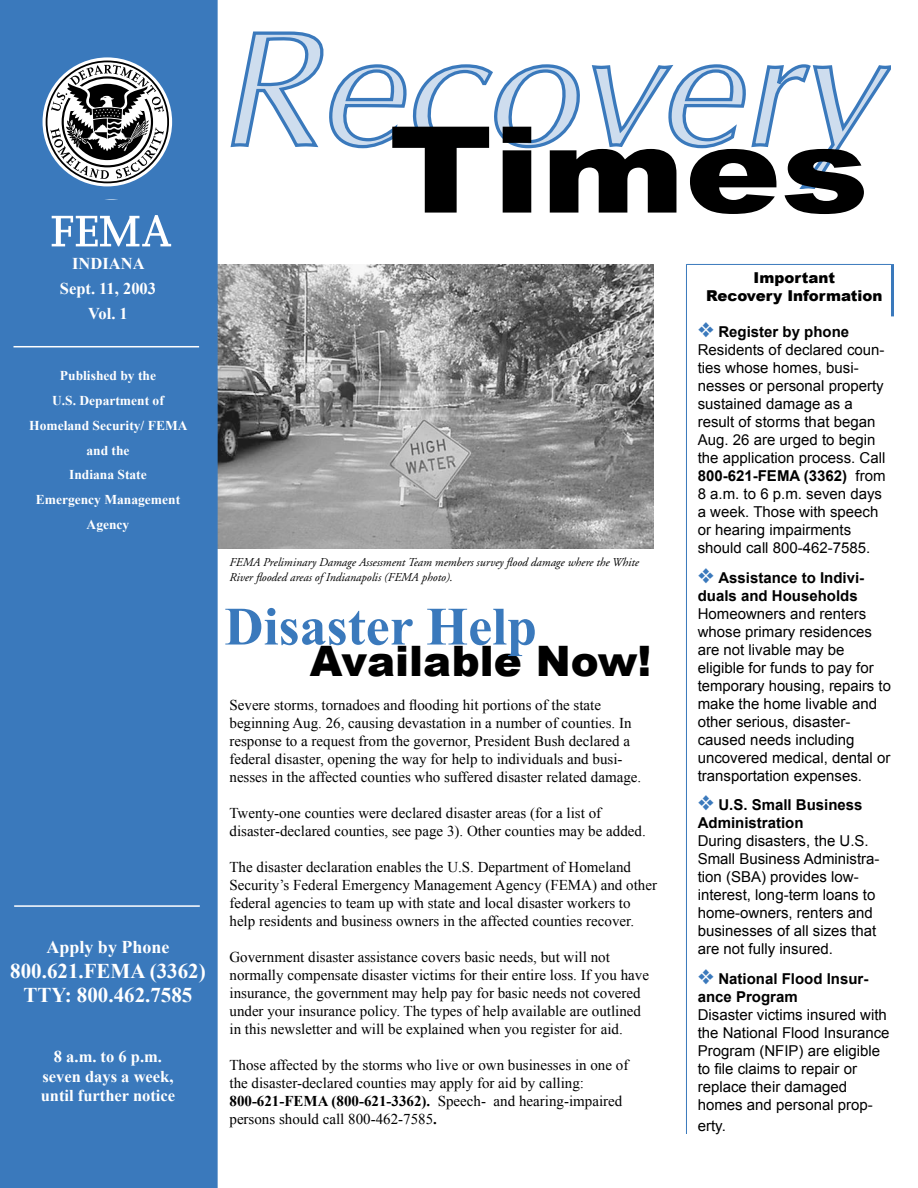
<style>
.page{position:relative;width:918px;height:1188px;background:#fff}
.page>*{position:absolute;margin:0;border:0;box-sizing:border-box;transform-origin:0 0}
.t1{font:900 120px "Arial";color:#000;scale:1.2 1}
.ColorHeadT36Left{font:700 54px "Times New Roman";color:#3a79bc}
.HeadA28Left{font:900 42px "Arial";color:#000}
.t2{font:700 21px "Times New Roman";color:#fff}
.t3{font:700 18px "Times New Roman";color:#fff}
.t4{font:700 16.5px "Times New Roman";color:#fff}
.ParaT10Left{font:15px/18px "Times New Roman";color:#000}
.ParaBul{font:15px/18px "Arial";color:#000}
.ParaT10Left-2{font:700 15px "Times New Roman";color:#000}
.HeadAB10Center{font:900 15px "Arial";color:#000}
.t5{font:700 13.5px "Times New Roman";color:#fff}
.t6{font:italic 12px/14.4px "Adobe Garamond";color:#000}
.s1{font-weight:400}
.s2{font-weight:700}
</style>
<div class="page">
<img style="left:218px;top:265px;width:435px;height:283px">
<div style="left:0;top:0;width:218px;height:1188px;background:#3a79bc"></div>
<hr style="left:687px;top:264px;width:204px;height:1px;background:#3a79bc">
<hr style="left:686px;top:264px;width:1px;height:870px;background:#3a79bc">
<hr style="left:891px;top:264px;width:3px;height:52px;background:#3a79bc">
<hr style="left:14px;top:346px;width:185px;height:1px;background:#fff">
<hr style="left:14px;top:905px;width:186px;height:2px;background:#fff">
<svg style="left:231px;top:32px;width:349px;height:117px"></svg>
<svg style="left:591px;top:64px;width:300px;height:125px"></svg>
<svg style="left:43px;top:57px;width:129px;height:129px"></svg>
<svg style="left:46px;top:61px;width:123px;height:122px"></svg>
<svg style="left:52px;top:215px;width:119px;height:31px"></svg>
<p class="t4" style="left:72px;top:252px;width:74px">INDIANA</p>
<p class="t4" style="left:60px;top:277px;width:98px">Sept. 11, 2003</p>
<p class="t4" style="left:88px;top:302px;width:41px">Vol. 1</p>
<p class="t5" style="left:60px;top:367px;width:98px">Published by the</p>
<p class="t5" style="left:52px;top:391px;width:113px">U.S. Department of</p>
<p class="t5" style="left:29px;top:416px;width:160px">Homeland Security/ FEMA</p>
<p class="t5" style="left:86px;top:441px;width:45px">and the</p>
<p class="t5" style="left:69px;top:466px;width:79px">Indiana State</p>
<p class="t5" style="left:36px;top:490px;width:146px">Emergency Management</p>
<p class="t5" style="left:87px;top:515px;width:44px">Agency</p>
<p class="t3" style="left:46px;top:935px;width:125px">Apply by Phone</p>
<p class="t2" style="left:10px;top:956px;width:197px">800.621.FEMA (3362)</p>
<p class="t2" style="left:24px;top:981px;width:170px">TTY: 800.462.7585</p>
<p class="t4" style="left:54px;top:1045px;width:110px">8 a.m. to 6 p.m.</p>
<p class="t4" style="left:42px;top:1065px;width:133px">seven days a week,</p>
<p class="t4" style="left:41px;top:1084px;width:136px">until further notice</p>
<p class="t1" style="left:389px;top:83px;width:401px">Times</p>
<p class="t6" style="left:230px;top:556px;width:411px">FEMA Preliminary Damage Assessment Team members survey flood damage where the White<br>River flooded areas of Indianapolis (FEMA photo).</p>
<p class="ColorHeadT36Left" style="left:225px;top:589px;width:314px">Disaster Help</p>
<p class="HeadA28Left" style="left:310px;top:630px;width:343px">Available Now!</p>
<p class="ParaT10Left" style="left:230px;top:696px;width:413px">Severe storms, tornadoes and flooding hit portions of the state beginning Aug. 26, causing devastation in a number of counties. In response to a request from the governor, President Bush declared a federal disaster, opening the way for help to individuals and busi&shy;nesses in the affected counties who suffered disaster related damage.</p>
<p class="ParaT10Left" style="left:230px;top:804px;width:418px">Twenty-one counties were declared disaster areas (for a list of disaster-declared counties, see page 3). Other counties may be added.</p>
<p class="ParaT10Left" style="left:230px;top:858px;width:403px">The disaster declaration enables the U.S. Department of Homeland</p>
<p class="ParaT10Left" style="left:230px;top:876px;width:429px">Security’s Federal Emergency Management Agency (FEMA) and other</p>
<p class="ParaT10Left" style="left:230px;top:894px;width:403px">federal agencies to team up with state and local disaster workers to</p>
<p class="ParaT10Left" style="left:230px;top:912px;width:406px">help residents and business owners in the affected counties recover.</p>
<p class="ParaT10Left" style="left:230px;top:948px;width:382px">Government disaster assistance covers basic needs, but will not</p>
<p class="ParaT10Left" style="left:230px;top:966px;width:421px">normally compensate disaster victims for their entire loss. If you have</p>
<p class="ParaT10Left" style="left:230px;top:984px;width:413px">insurance, the government may help pay for basic needs not covered</p>
<p class="ParaT10Left" style="left:230px;top:1002px;width:413px">under your insurance policy. The types of help available are outlined</p>
<p class="ParaT10Left" style="left:230px;top:1020px;width:395px">in this newsletter and will be explained when you register for aid.</p>
<p class="ParaT10Left" style="left:230px;top:1056px;width:400px">Those affected by the storms who live or own businesses in one of</p>
<p class="ParaT10Left" style="left:230px;top:1074px;width:356px">the disaster-declared counties may apply for aid by calling:</p>
<p class="ParaT10Left-2" style="left:230px;top:1090px;width:394px">800-621-FEMA (800-621-3362). <span class="s1">Speech- and hearing-impaired</span></p>
<p class="ParaT10Left" style="left:230px;top:1110px;width:209px">persons should call 800-462-7585<span class="s2">.</span></p>
<p class="HeadAB10Center" style="left:754px;top:266px;width:83px">Important</p>
<p class="HeadAB10Center" style="left:706px;top:284px;width:178px">Recovery Information</p>
<p class="ParaBul" style="left:698px;top:323px;width:189px;text-indent:21px"><span class="s2">Register by phone<br></span>Residents of declared coun&shy;ties whose homes, busi&shy;nesses or personal property sustained damage as a result of storms that began<br>Aug. 26 are urged to begin the application process. Call<br><span class="s2">800-621-FEMA (3362)</span> from<br>8 a.m. to 6 p.m. seven days a week. Those with speech or hearing impairments should call 800-462-7585.</p>
<p class="ParaBul" style="left:698px;top:569px;width:195px;text-indent:21px"><span class="s2">Assistance to Indivi&shy;duals and Households<br></span>Homeowners and renters whose primary residences are not livable may be eligible for funds to pay for temporary housing, repairs to make the home livable and other serious, disaster&shy;caused needs including uncovered medical, dental or transportation expenses.</p>
<p class="ParaBul" style="left:698px;top:796px;width:183px;text-indent:21px"><span class="s2">U.S. Small Business<br>Administration<br></span>During disasters, the U.S.<br>Small Business Administra&shy;tion (SBA) provides low&shy;interest, long-term loans to home-owners, renters and businesses of all sizes that are not fully insured.</p>
<p class="ParaBul" style="left:698px;top:970px;width:193px;text-indent:21px"><span class="s2">National Flood Insur&shy;ance Program<br></span>Disaster victims insured with the National Flood Insurance<br>Program (NFIP) are eligible to file claims to repair or replace their damaged homes and personal prop-</p>
<p class="ParaBul" style="left:698px;top:1117px;width:30px">erty.</p>
</div>
